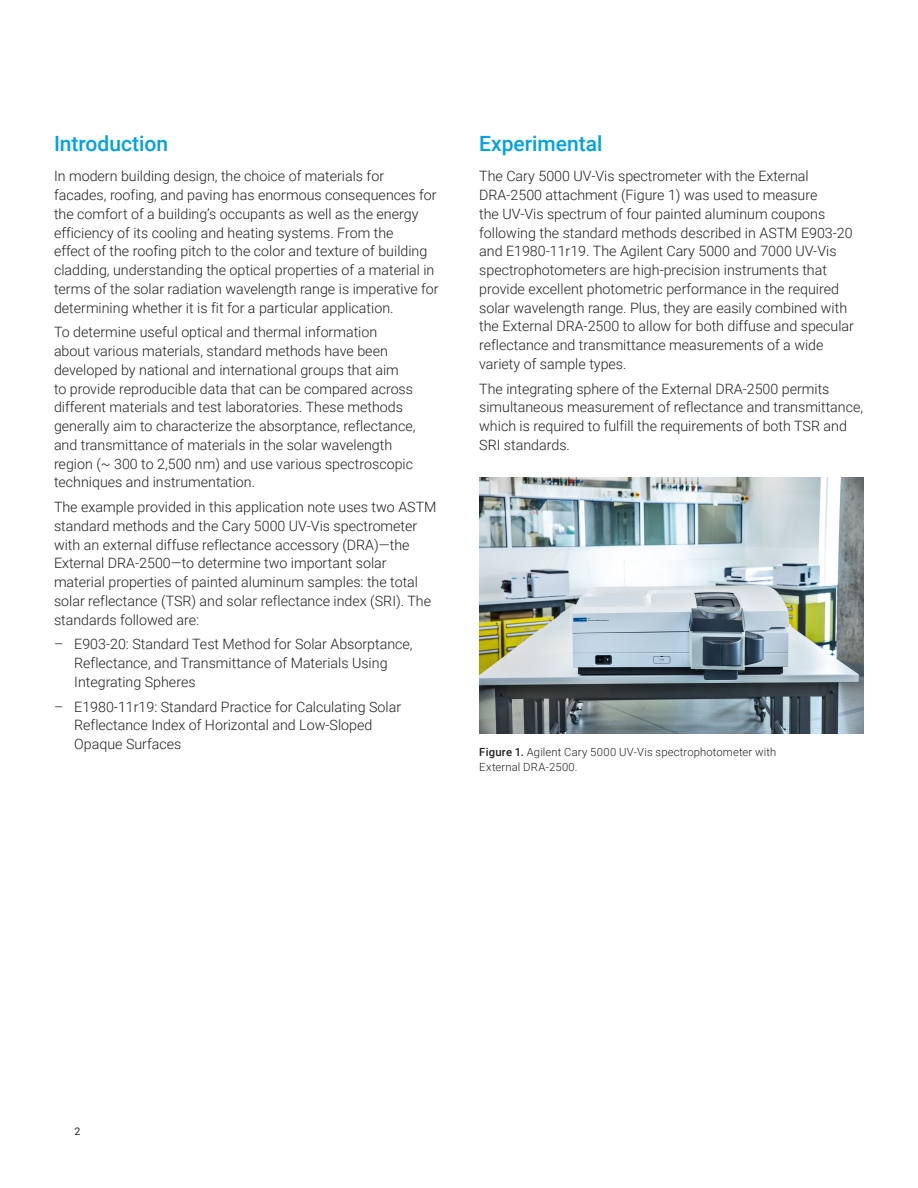
<style>
.page{position:relative;width:918px;height:1188px;background:#fff}
.page>*{position:absolute;margin:0;border:0;box-sizing:border-box;transform-origin:0 0}
.t1{font:500 21px "Roboto";color:#00a1e3}
.t2{font:300 14.25px/18.8px "Roboto";color:#231f20}
.t3{font:300 11.25px/15px "Roboto";letter-spacing:.015em;color:#231f20}
.t4{font:10.5px "Roboto";color:#231f20}
.s1{font-weight:500}
</style>
<div class="page">
<img style="left:479px;top:477px;width:385px;height:257px">
<h1 class="t1" style="left:54px;top:129px;width:116px">Introduction</h1>
<p class="t2" style="left:54px;top:166px;width:386px">In modern building design, the choice of materials for facades, roofing, and paving has enormous consequences for the comfort of a building’s occupants as well as the energy efficiency of its cooling and heating systems. From the<br>effect of the roofing pitch to the color and texture of building cladding, understanding the optical properties of a material in terms of the solar radiation wavelength range is imperative for determining whether it is fit for a particular application.</p>
<p class="t2" style="left:54px;top:322px;width:363px">To determine useful optical and thermal information about various materials, standard methods have been developed by national and international groups that aim<br>to provide reproducible data that can be compared across different materials and test laboratories. These methods generally aim to characterize the absorptance, reflectance, and transmittance of materials in the solar wavelength region (~ 300 to 2,500 nm) and use various spectroscopic techniques and instrumentation.</p>
<p class="t2" style="left:54px;top:497px;width:384px">The example provided in this application note uses two ASTM standard methods and the Cary 5000 UV-Vis spectrometer with an external diffuse reflectance accessory (DRA)—the External DRA-2500—to determine two important solar material properties of painted aluminum samples: the total solar reflectance (TSR) and solar reflectance index (SRI). The standards followed are:</p>
<p class="t2" style="left:74px;top:634px;width:340px;text-indent:-20px">– E903-20: Standard Test Method for Solar Absorptance,<br>Reflectance, and Transmittance of Materials Using<br>Integrating Spheres</p>
<p class="t2" style="left:74px;top:697px;width:328px;text-indent:-20px">– E1980-11r19: Standard Practice for Calculating Solar<br>Reflectance Index of Horizontal and Low-Sloped<br>Opaque Surfaces</p>
<h1 class="t1" style="left:479px;top:129px;width:125px">Experimental</h1>
<p class="t2" style="left:479px;top:166px;width:376px">The Cary 5000 UV-Vis spectrometer with the External DRA-2500 attachment (Figure 1) was used to measure<br>the UV-Vis spectrum of four painted aluminum coupons following the standard methods described in ASTM E903-20 and E1980-11r19. The Agilent Cary 5000 and 7000 UV-Vis spectrophotometers are high-precision instruments that provide excellent photometric performance in the required solar wavelength range. Plus, they are easily combined with the External DRA-2500 to allow for both diffuse and specular reflectance and transmittance measurements of a wide variety of sample types.</p>
<p class="t2" style="left:479px;top:379px;width:385px">The integrating sphere of the External DRA-2500 permits simultaneous measurement of reflectance and transmittance, which is required to fulfill the requirements of both TSR and SRI standards.</p>
<p class="t3" style="left:479px;top:744px;width:299px"><span class="s1">Figure 1.</span> Agilent Cary 5000 UV-Vis spectrophotometer with<br>External DRA‑2500.</p>
<p class="t4" style="left:75px;top:1124px;width:7px">2</p>
</div>
